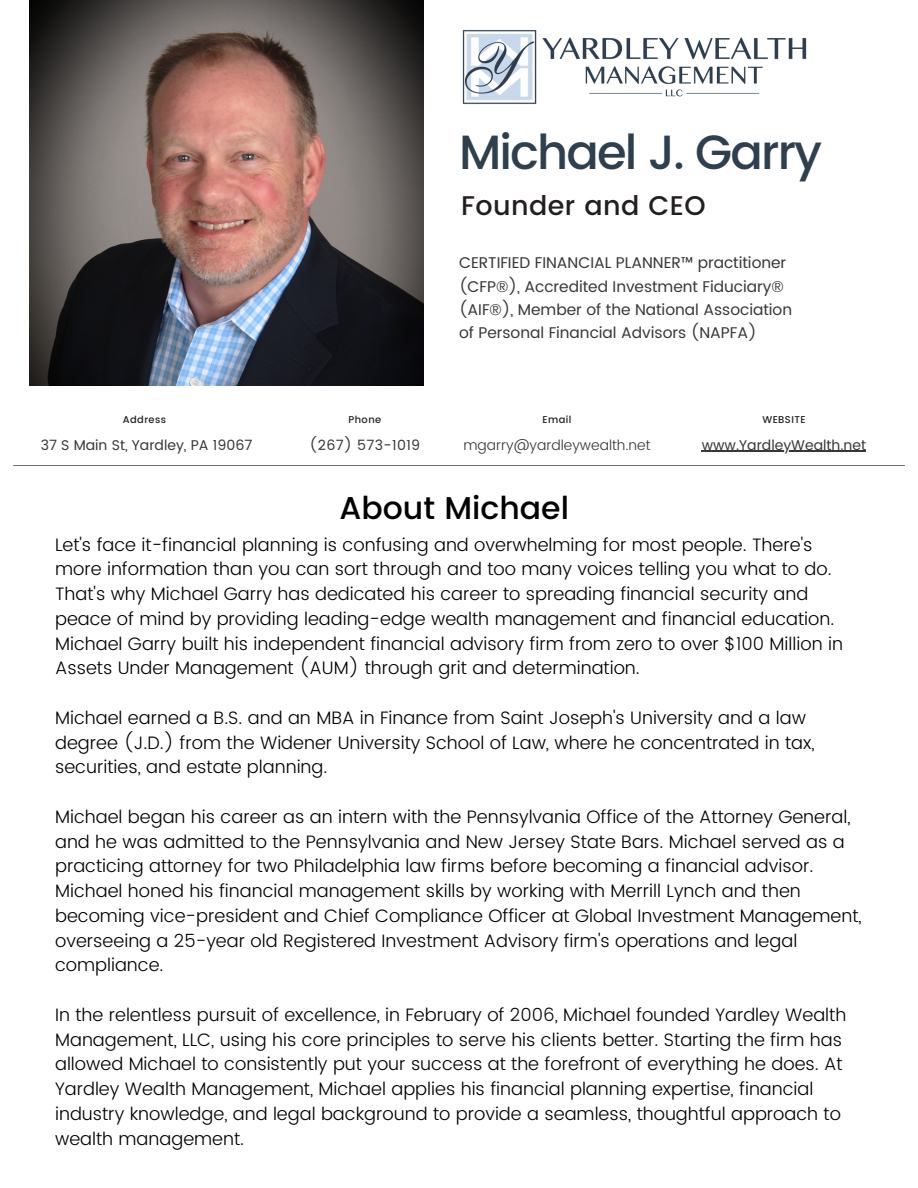
<style>
.page{position:relative;width:918px;height:1188px;background:#fff}
.page>*{position:absolute;margin:0;border:0;box-sizing:border-box;transform-origin:0 0}
.t1{font:500 48px "Poppins";letter-spacing:-.04em;color:#2e3f50}
.t2{font:500 31.5px "Poppins";color:#000}
.t3{font:500 27px "Poppins";letter-spacing:.015em;color:#231f20}
.t4{font:300 18px/24.8px "Poppins";color:#000}
.t5{font:15.45px/23.2px "Poppins";letter-spacing:-.005em;color:#393637}
.t6{font:14.1px "Poppins";color:#393637}
.t7{font:300 14.1px "Poppins";color:#393637}
.t8{font:14.1px "Poppins";letter-spacing:.03em;color:#393637}
.t9{font:500 9.9px "Poppins";letter-spacing:.045em;color:#231f20}
</style>
<div class="page">
<svg style="left:13px;top:465px;width:892px;height:1px"></svg>
<img style="left:29px;top:0;width:395px;height:385px">
<img style="left:462px;top:30px;width:345px;height:74px">
<hr style="left:702px;top:451px;width:164px;height:1px;background:#393637">
<h1 class="t1" style="left:459px;top:124px;width:365px">Michael J. Garry</h1>
<h3 class="t3" style="left:461px;top:190px;width:246px">Founder and CEO</h3>
<p class="t5" style="left:459px;top:251px;width:335px">CERTIFIED FINANCIAL PLANNER™ practitioner (CFP®), Accredited Investment Fiduciary® (AIF®), Member of the National Association of Personal Financial Advisors (NAPFA)</p>
<p class="t9" style="left:123px;top:414px;width:45px">Address</p>
<p class="t9" style="left:348px;top:414px;width:34px">Phone</p>
<p class="t9" style="left:542px;top:414px;width:31px">Email</p>
<p class="t9" style="left:762px;top:414px;width:45px">WEBSITE</p>
<p class="t6" style="left:41px;top:436px;width:213px">37 S Main St, Yardley, PA 19067</p>
<p class="t8" style="left:310px;top:436px;width:112px">(267) 573-1019</p>
<p class="t7" style="left:463px;top:436px;width:189px">mgarry@yardleywealth.net</p>
<p class="t6" style="left:702px;top:436px;width:166px">www.YardleyWealth.net</p>
<h2 class="t2" style="left:339px;top:490px;width:231px">About Michael</h2>
<p class="t4" style="left:55px;top:532px;width:789px">Let's face it-financial planning is confusing and overwhelming for most people. There's more information than you can sort through and too many voices telling you what to do.<br>That's why Michael Garry has dedicated his career to spreading financial security and peace of mind by providing leading-edge wealth management and financial education.<br>Michael Garry built his independent financial advisory firm from zero to over $100 Million in Assets Under Management (AUM) through grit and determination.</p>
<p class="t4" style="left:55px;top:705px;width:761px">Michael earned a B.S. and an MBA in Finance from Saint Joseph's University and a law degree (J.D.) from the Widener University School of Law, where he concentrated in tax, securities, and estate planning.</p>
<p class="t4" style="left:55px;top:804px;width:808px">Michael began his career as an intern with the Pennsylvania Office of the Attorney General, and he was admitted to the Pennsylvania and New Jersey State Bars. Michael served as a practicing attorney for two Philadelphia law firms before becoming a financial advisor.<br>Michael honed his financial management skills by working with Merrill Lynch and then becoming vice-president and Chief Compliance Officer at Global Investment Management, overseeing a 25-year old Registered Investment Advisory firm's operations and legal compliance.</p>
<p class="t4" style="left:55px;top:1002px;width:793px">In the relentless pursuit of excellence, in February of 2006, Michael founded Yardley Wealth Management, LLC, using his core principles to serve his clients better. Starting the firm has allowed Michael to consistently put your success at the forefront of everything he does. At Yardley Wealth Management, Michael applies his financial planning expertise, financial industry knowledge, and legal background to provide a seamless, thoughtful approach to wealth management.</p>
</div>
